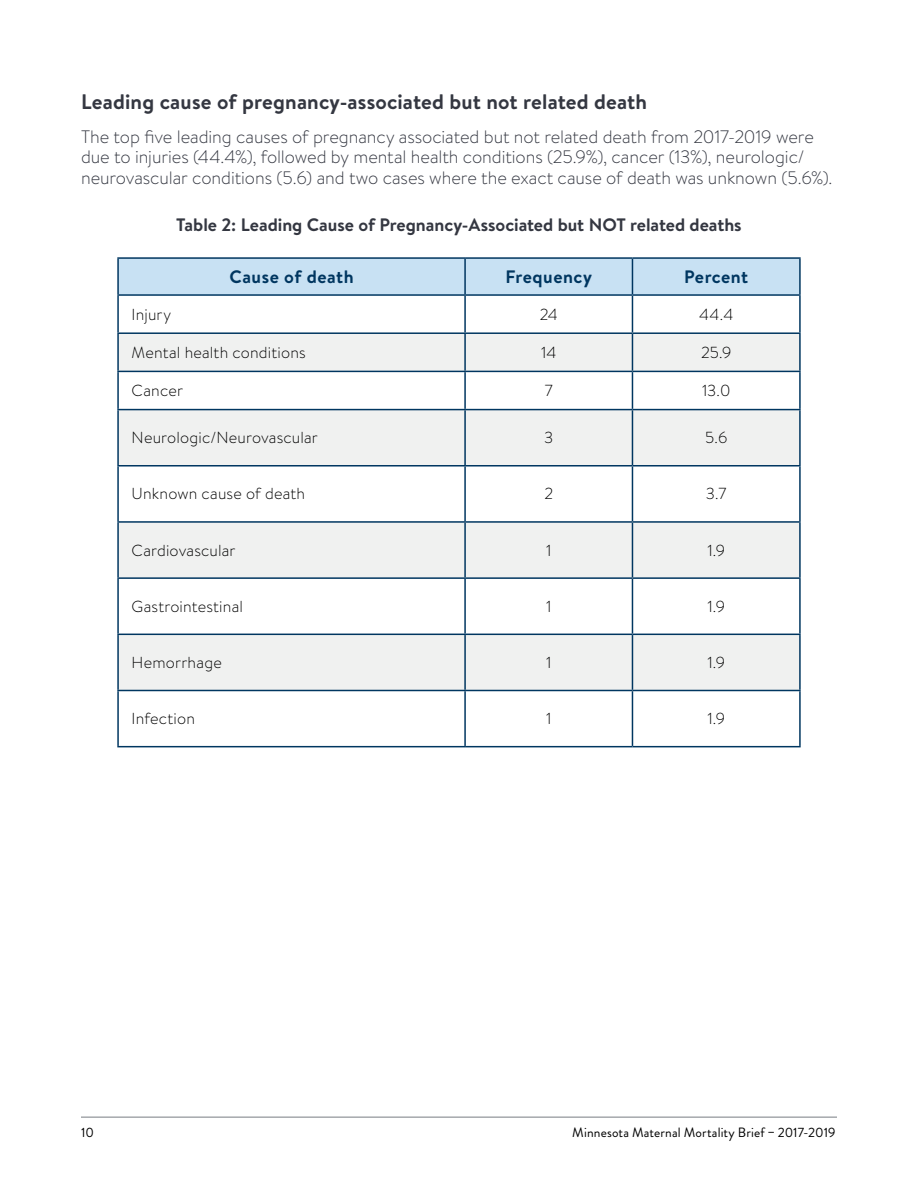
<style>
.page{position:relative;width:918px;height:1188px;background:#fff}
.page>*{position:absolute;margin:0;border:0;box-sizing:border-box;transform-origin:0 0}
.t1{font:700 21px "Brandon Text";letter-spacing:.01em;color:#343741}
.t2{font:300 18px/20.4px "Brandon Text";letter-spacing:-.005em;color:#343741}
.t3{font:700 18px "Brandon Text";color:#343741}
.t4{font:700 18px "Brandon Text";letter-spacing:.03em;color:#003660}
.t5{font:300 15.9px "Brandon Text";letter-spacing:.01em;color:#000}
.t6{font:13.5px "Brandon Grotesque";letter-spacing:.01em;color:#000}
</style>
<div class="page">
<hr style="left:81px;top:1116px;width:756px;height:2px;background:#a5a8ac">
<div style="left:119px;top:259px;width:680px;height:35px;background:#c8e1f3"></div>
<svg style="left:119px;top:334px;width:680px;height:356px;fill:#f0f1f0"></svg>
<hr style="left:117px;top:257px;width:348px;height:2px;background:#003660">
<hr style="left:117px;top:259px;width:2px;height:35px;background:#003660">
<hr style="left:465px;top:257px;width:167px;height:2px;background:#003660">
<hr style="left:464px;top:259px;width:2px;height:35px;background:#003660">
<hr style="left:632px;top:257px;width:169px;height:2px;background:#003660">
<hr style="left:632px;top:259px;width:1px;height:35px;background:#003660">
<hr style="left:799px;top:259px;width:2px;height:35px;background:#003660">
<hr style="left:117px;top:294px;width:348px;height:2px;background:#003660">
<hr style="left:117px;top:296px;width:2px;height:36px;background:#003660">
<hr style="left:465px;top:294px;width:167px;height:2px;background:#003660">
<hr style="left:464px;top:296px;width:2px;height:36px;background:#003660">
<hr style="left:632px;top:294px;width:169px;height:2px;background:#003660">
<hr style="left:632px;top:296px;width:1px;height:36px;background:#003660">
<hr style="left:799px;top:296px;width:2px;height:36px;background:#003660">
<hr style="left:117px;top:332px;width:348px;height:2px;background:#003660">
<hr style="left:117px;top:334px;width:2px;height:37px;background:#003660">
<hr style="left:465px;top:332px;width:167px;height:2px;background:#003660">
<hr style="left:464px;top:334px;width:2px;height:37px;background:#003660">
<hr style="left:632px;top:332px;width:169px;height:2px;background:#003660">
<hr style="left:632px;top:334px;width:1px;height:37px;background:#003660">
<hr style="left:799px;top:334px;width:2px;height:37px;background:#003660">
<hr style="left:117px;top:371px;width:348px;height:1px;background:#003660">
<hr style="left:117px;top:372px;width:2px;height:37px;background:#003660">
<hr style="left:465px;top:371px;width:167px;height:1px;background:#003660">
<hr style="left:464px;top:372px;width:2px;height:37px;background:#003660">
<hr style="left:632px;top:371px;width:169px;height:1px;background:#003660">
<hr style="left:632px;top:372px;width:1px;height:37px;background:#003660">
<hr style="left:799px;top:372px;width:2px;height:37px;background:#003660">
<hr style="left:117px;top:409px;width:348px;height:1px;background:#003660">
<hr style="left:117px;top:410px;width:2px;height:55px;background:#003660">
<hr style="left:465px;top:409px;width:167px;height:1px;background:#003660">
<hr style="left:464px;top:410px;width:2px;height:55px;background:#003660">
<hr style="left:632px;top:409px;width:169px;height:1px;background:#003660">
<hr style="left:632px;top:410px;width:1px;height:55px;background:#003660">
<hr style="left:799px;top:410px;width:2px;height:55px;background:#003660">
<hr style="left:117px;top:465px;width:348px;height:2px;background:#003660">
<hr style="left:117px;top:467px;width:2px;height:54px;background:#003660">
<hr style="left:465px;top:465px;width:167px;height:2px;background:#003660">
<hr style="left:464px;top:467px;width:2px;height:54px;background:#003660">
<hr style="left:632px;top:465px;width:169px;height:2px;background:#003660">
<hr style="left:632px;top:467px;width:1px;height:54px;background:#003660">
<hr style="left:799px;top:467px;width:2px;height:54px;background:#003660">
<hr style="left:117px;top:521px;width:348px;height:2px;background:#003660">
<hr style="left:117px;top:523px;width:2px;height:54px;background:#003660">
<hr style="left:465px;top:521px;width:167px;height:2px;background:#003660">
<hr style="left:464px;top:523px;width:2px;height:54px;background:#003660">
<hr style="left:632px;top:521px;width:169px;height:2px;background:#003660">
<hr style="left:632px;top:523px;width:1px;height:54px;background:#003660">
<hr style="left:799px;top:523px;width:2px;height:54px;background:#003660">
<hr style="left:117px;top:577px;width:348px;height:2px;background:#003660">
<hr style="left:117px;top:579px;width:2px;height:55px;background:#003660">
<hr style="left:465px;top:577px;width:167px;height:2px;background:#003660">
<hr style="left:464px;top:579px;width:2px;height:55px;background:#003660">
<hr style="left:632px;top:577px;width:169px;height:2px;background:#003660">
<hr style="left:632px;top:579px;width:1px;height:55px;background:#003660">
<hr style="left:799px;top:579px;width:2px;height:55px;background:#003660">
<hr style="left:117px;top:634px;width:348px;height:1px;background:#003660">
<hr style="left:117px;top:635px;width:2px;height:55px;background:#003660">
<hr style="left:465px;top:634px;width:167px;height:1px;background:#003660">
<hr style="left:464px;top:635px;width:2px;height:55px;background:#003660">
<hr style="left:632px;top:634px;width:169px;height:1px;background:#003660">
<hr style="left:632px;top:635px;width:1px;height:55px;background:#003660">
<hr style="left:799px;top:635px;width:2px;height:55px;background:#003660">
<hr style="left:117px;top:690px;width:348px;height:1px;background:#003660">
<hr style="left:117px;top:691px;width:2px;height:55px;background:#003660">
<hr style="left:465px;top:690px;width:167px;height:1px;background:#003660">
<hr style="left:464px;top:691px;width:2px;height:55px;background:#003660">
<hr style="left:632px;top:690px;width:169px;height:1px;background:#003660">
<hr style="left:632px;top:691px;width:1px;height:55px;background:#003660">
<hr style="left:799px;top:691px;width:2px;height:55px;background:#003660">
<hr style="left:117px;top:746px;width:348px;height:1px;background:#003660">
<hr style="left:465px;top:746px;width:167px;height:1px;background:#003660">
<hr style="left:632px;top:746px;width:169px;height:1px;background:#003660">
<h4 class="t1" style="left:81px;top:87px;width:568px">Leading cause of pregnancy-associated but not related death</h4>
<p class="t2" style="left:81px;top:126px;width:753px">The top five leading causes of pregnancy associated but not related death from 2017-2019 were due to injuries (44.4%), followed by mental health conditions (25.9%), cancer (13%), neurologic/ neurovascular conditions (5.6) and two cases where the exact cause of death was unknown (5.6%).</p>
<h5 class="t3" style="left:176px;top:212px;width:567px">Table 2: Leading Cause of Pregnancy-Associated but NOT related deaths</h5>
<p class="t4" style="left:229px;top:264px;width:126px">Cause of death</p>
<p class="t4" style="left:506px;top:264px;width:88px">Frequency</p>
<p class="t4" style="left:684px;top:264px;width:66px">Percent</p>
<p class="t5" style="left:132px;top:303px;width:41px">Injury</p>
<p class="t5" style="left:540px;top:303px;width:20px">24</p>
<p class="t5" style="left:699px;top:303px;width:36px">44.4</p>
<p class="t5" style="left:132px;top:342px;width:176px">Mental health conditions</p>
<p class="t5" style="left:541px;top:342px;width:17px">14</p>
<p class="t5" style="left:701px;top:342px;width:32px">25.9</p>
<p class="t5" style="left:132px;top:380px;width:53px">Cancer</p>
<p class="t5" style="left:545px;top:380px;width:9px">7</p>
<p class="t5" style="left:702px;top:380px;width:30px">13.0</p>
<p class="t5" style="left:132px;top:427px;width:188px">Neurologic/Neurovascular</p>
<p class="t5" style="left:544px;top:427px;width:11px">3</p>
<p class="t5" style="left:705px;top:427px;width:24px">5.6</p>
<p class="t5" style="left:132px;top:483px;width:175px">Unknown cause of death</p>
<p class="t5" style="left:544px;top:483px;width:10px">2</p>
<p class="t5" style="left:706px;top:483px;width:22px">3.7</p>
<p class="t5" style="left:132px;top:539px;width:106px">Cardiovascular</p>
<p class="t5" style="left:546px;top:539px;width:7px">1</p>
<p class="t5" style="left:707px;top:539px;width:19px">1.9</p>
<p class="t5" style="left:132px;top:595px;width:113px">Gastrointestinal</p>
<p class="t5" style="left:546px;top:595px;width:7px">1</p>
<p class="t5" style="left:707px;top:595px;width:19px">1.9</p>
<p class="t5" style="left:132px;top:652px;width:92px">Hemorrhage</p>
<p class="t5" style="left:546px;top:652px;width:7px">1</p>
<p class="t5" style="left:707px;top:652px;width:19px">1.9</p>
<p class="t5" style="left:132px;top:708px;width:65px">Infection</p>
<p class="t5" style="left:546px;top:708px;width:7px">1</p>
<p class="t5" style="left:707px;top:708px;width:19px">1.9</p>
<p class="t6" style="left:81px;top:1123px;width:14px">10</p>
<p class="t6" style="left:572px;top:1123px;width:265px">Minnesota Maternal Mortality Brief − 2017-2019</p>
</div>
